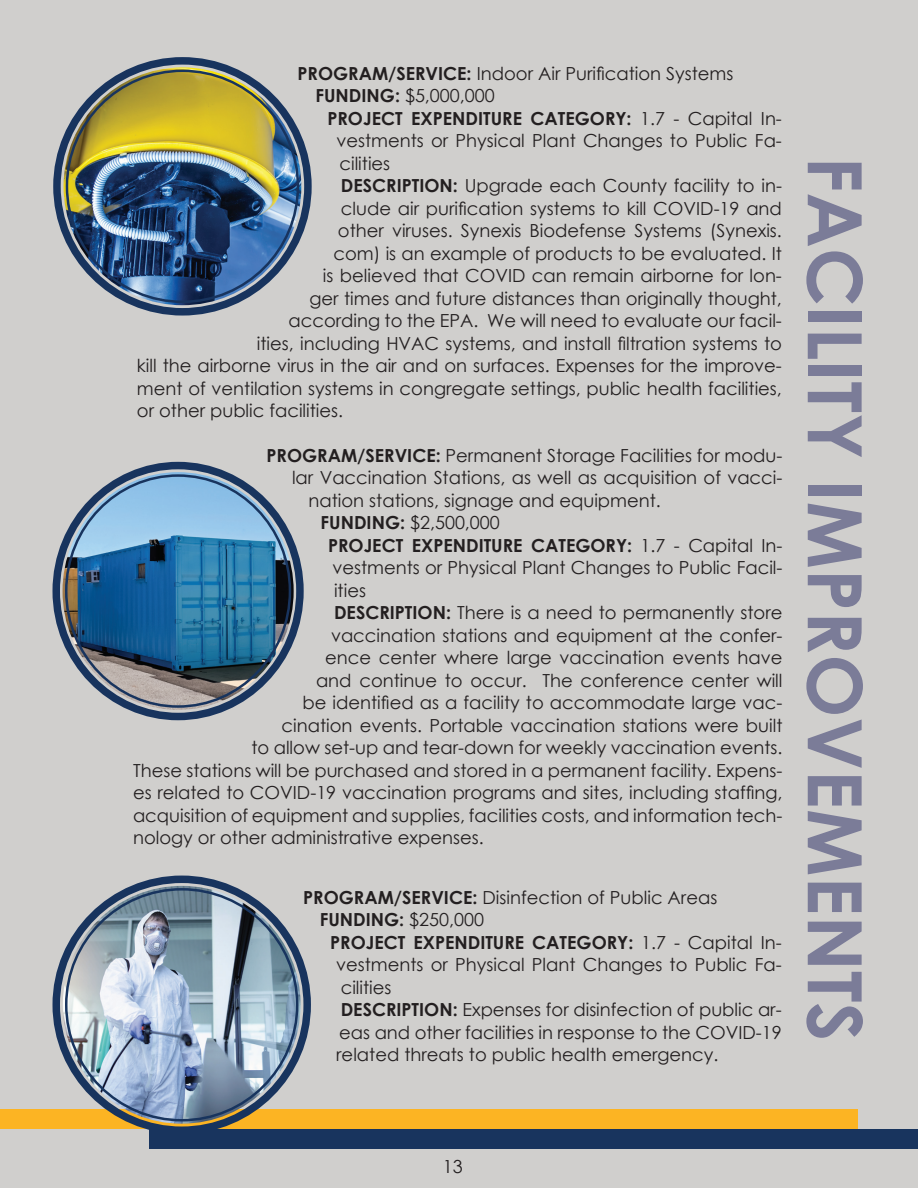
<style>
.page{position:relative;width:918px;height:1188px;background:#d0cfcd}
.page>*{position:absolute;margin:0;border:0;box-sizing:border-box;transform-origin:0 0}
.t1{font:700 75px "Century Gothic";color:#7b7c98}
.t2{font:18px/22.5px "Century Gothic";color:#231f20}
.t3{font:700 18px "Century Gothic";color:#231f20}
.s1{font-weight:700}
.s2{font-weight:400}
</style>
<div class="page">
<div style="left:149px;top:1129px;width:769px;height:19px;background:#18345e"></div>
<div style="left:0;top:1110px;width:858px;height:19px;background:#fcb423"></div>
<img style="left:64px;top:67px;width:237px;height:238px;border-radius:119px">
<div style="left:53px;top:57px;width:259px;height:259px;border:8px solid #18345e;border-radius:50%"></div>
<img style="left:63px;top:472px;width:231px;height:238px">
<div style="left:52px;top:462px;width:252px;height:258px;border:8px solid #18345e;border-radius:50%"></div>
<img style="left:63px;top:886px;width:238px;height:238px;border-radius:119px">
<div style="left:52px;top:876px;width:259px;height:258px;border:8px solid #18345e;border-radius:50%"></div>
<p class="t2" style="left:315px;top:61px;width:419px;text-indent:-18px"><span class="s1">PROGRAM/SERVICE:</span> Indoor Air Purification Systems<br><span class="s1">FUNDING:</span> $5,000,000</p>
<p class="t3" style="left:327px;top:104px;width:456px">PROJECT EXPENDITURE CATEGORY: <span class="s2">1.7 - Capital In-</span></p>
<p class="t2" style="left:336px;top:129px;width:447px">vestments or Physical Plant Changes to Public Fa-</p>
<p class="t2" style="left:339px;top:151px;width:52px">cilities</p>
<p class="t2" style="left:341px;top:174px;width:443px"><span class="s1">DESCRIPTION:</span> Upgrade each County facility to in-</p>
<p class="t2" style="left:341px;top:196px;width:442px">clude air purification systems to kill COVID-19 and</p>
<p class="t2" style="left:338px;top:219px;width:446px">other viruses. Synexis Biodefense Systems (Synexis.</p>
<p class="t2" style="left:333px;top:241px;width:450px">com) is an example of products to be evaluated. It</p>
<p class="t2" style="left:323px;top:264px;width:461px">is believed that COVID can remain airborne for lon-</p>
<p class="t2" style="left:309px;top:286px;width:474px">ger times and future distances than originally thought,</p>
<p class="t2" style="left:288px;top:309px;width:495px">according to the EPA. We will need to evaluate our facil-</p>
<p class="t2" style="left:257px;top:331px;width:527px">ities, including HVAC systems, and install filtration systems to</p>
<p class="t2" style="left:137px;top:354px;width:647px">kill the airborne virus in the air and on surfaces. Expenses for the improve-</p>
<p class="t2" style="left:137px;top:376px;width:646px">ment of ventilation systems in congregate settings, public health facilities,</p>
<p class="t2" style="left:137px;top:399px;width:208px">or other public facilities.</p>
<p class="t2" style="left:267px;top:444px;width:517px"><span class="s1">PROGRAM/SERVICE:</span> Permanent Storage Facilities for modu-</p>
<p class="t2" style="left:292px;top:466px;width:492px">lar Vaccination Stations, as well as acquisition of vacci-</p>
<p class="t2" style="left:309px;top:489px;width:354px">nation stations, signage and equipment.</p>
<p class="t2" style="left:321px;top:511px;width:181px"><span class="s1">FUNDING:</span> $2,500,000</p>
<p class="t3" style="left:328px;top:531px;width:456px">PROJECT EXPENDITURE CATEGORY: <span class="s2">1.7 - Capital In-</span></p>
<p class="t2" style="left:333px;top:556px;width:451px">vestments or Physical Plant Changes to Public Facil-</p>
<p class="t2" style="left:334px;top:579px;width:33px">ities</p>
<p class="t2" style="left:334px;top:601px;width:450px"><span class="s1">DESCRIPTION:</span> There is a need to permanently store</p>
<p class="t2" style="left:331px;top:624px;width:453px">vaccination stations and equipment at the confer-</p>
<p class="t2" style="left:325px;top:646px;width:459px">ence center where large vaccination events have</p>
<p class="t2" style="left:316px;top:669px;width:468px">and continue to occur. The conference center will</p>
<p class="t2" style="left:303px;top:691px;width:481px">be identified as a facility to accommodate large vac-</p>
<p class="t2" style="left:282px;top:714px;width:502px">cination events. Portable vaccination stations were built</p>
<p class="t2" style="left:252px;top:736px;width:533px">to allow set-up and tear-down for weekly vaccination events.</p>
<p class="t2" style="left:133px;top:759px;width:651px">These stations will be purchased and stored in a permanent facility. Expens-</p>
<p class="t2" style="left:133px;top:781px;width:651px">es related to COVID-19 vaccination programs and sites, including staffing,</p>
<p class="t2" style="left:133px;top:804px;width:651px">acquisition of equipment and supplies, facilities costs, and information tech-</p>
<p class="t2" style="left:133px;top:826px;width:352px">nology or other administrative expenses.</p>
<p class="t2" style="left:303px;top:886px;width:416px"><span class="s1">PROGRAM/SERVICE:</span> Disinfection of Public Areas</p>
<p class="t3" style="left:320px;top:906px;width:166px">FUNDING: <span class="s2">$250,000</span></p>
<p class="t3" style="left:330px;top:929px;width:453px">PROJECT EXPENDITURE CATEGORY: <span class="s2">1.7 - Capital In-</span></p>
<p class="t2" style="left:336px;top:953px;width:447px">vestments or Physical Plant Changes to Public Fa-</p>
<p class="t2" style="left:341px;top:976px;width:52px">cilities</p>
<p class="t2" style="left:341px;top:998px;width:442px"><span class="s1">DESCRIPTION:</span> Expenses for disinfection of public ar-</p>
<p class="t2" style="left:339px;top:1021px;width:444px">eas and other facilities in response to the COVID-19</p>
<p class="t2" style="left:336px;top:1043px;width:384px">related threats to public health emergency.</p>
<h1 class="t1" style="left:892px;top:156px;width:887px;rotate:90deg">FACILITY IMPROVEMENTS</h1>
<p class="t2" style="left:443px;top:1155px;width:21px">13</p>
</div>
